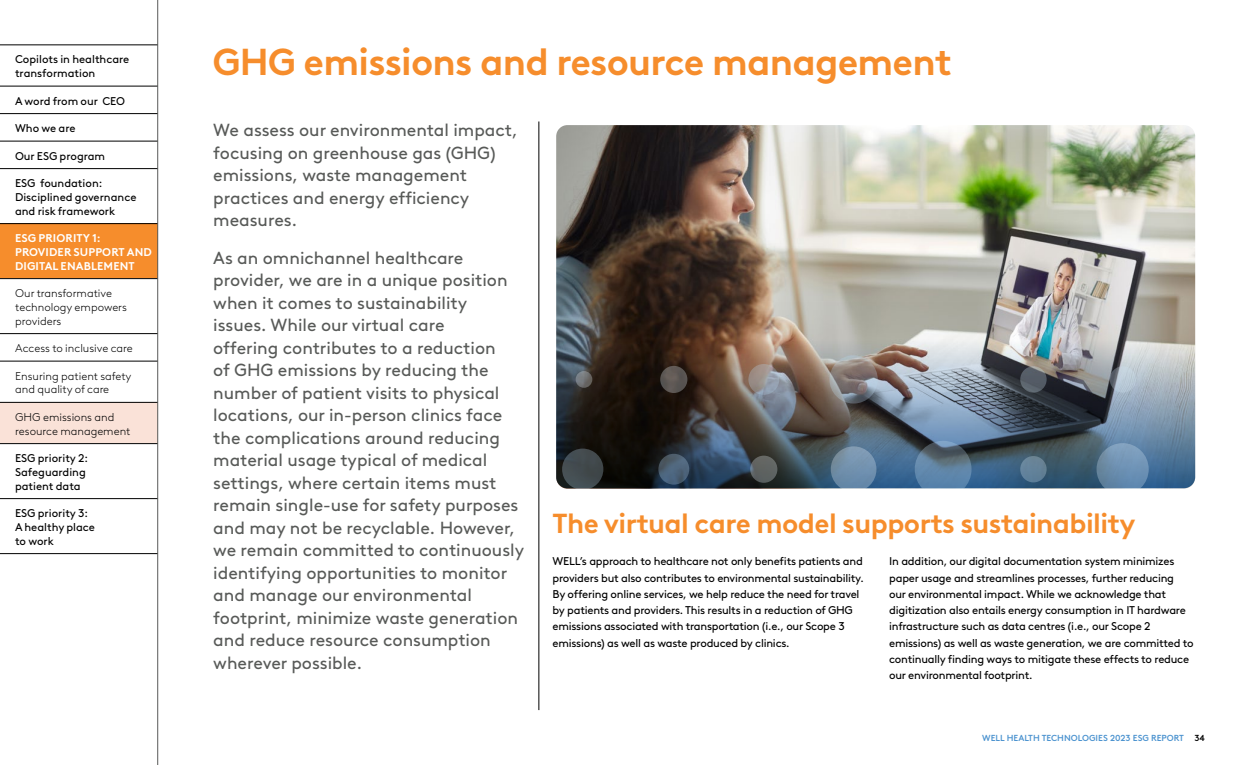
<style>
.page{position:relative;width:1260px;height:765px;background:#fff}
.page>*{position:absolute;margin:0;border:0;box-sizing:border-box;transform-origin:0 0}
.t1{font:700 37.5px "Brown LL";letter-spacing:-.02em;color:#f68d2c}
.t2{font:700 27.5px "Brown LL";letter-spacing:-.02em;color:#f68d2c}
.t3{font:17.5px/22.5px "Brown LL";color:#585a58}
.Body_copy__no_space_before{font:11.25px/16.2px "Brown LL";letter-spacing:-.02em;color:#000}
.Body_copy__no_space_before-2{font:11.25px/13.8px "Brown LL";color:#000}
.t4{font:300 11.25px/13.8px "Brown LL";color:#000}
.t5{font:700 11.25px/13.8px "Brown LL";letter-spacing:.01em;color:#fff}
.t6{font:500 8.75px "Brown LL";color:#4a92cf}
.s1{color:#000}
</style>
<div class="page">
<div style="left:0;top:402px;width:158px;height:41px;background:#fae2d8"></div>
<hr style="left:539px;top:122px;width:1px;height:588px;background:#000">
<img style="left:556px;top:125px;width:639px;height:364px">
<img style="left:556px;top:302px;width:639px;height:186px">
<svg style="left:576px;top:371px;width:16px;height:17px"></svg>
<svg style="left:660px;top:366px;width:27px;height:27px"></svg>
<svg style="left:750px;top:456px;width:27px;height:27px"></svg>
<svg style="left:748px;top:364px;width:31px;height:31px"></svg>
<svg style="left:658px;top:454px;width:31px;height:31px"></svg>
<svg style="left:829px;top:355px;width:49px;height:49px;background:#878384"></svg>
<svg style="left:915px;top:441px;width:57px;height:48px;background:#56738d"></svg>
<svg style="left:930px;top:366px;width:26px;height:27px"></svg>
<svg style="left:1020px;top:366px;width:27px;height:27px"></svg>
<svg style="left:1110px;top:366px;width:26px;height:27px"></svg>
<svg style="left:562px;top:449px;width:41px;height:40px;background:#3b4245"></svg>
<svg style="left:831px;top:446px;width:45px;height:43px;background:#6b89a4"></svg>
<div style="left:1020px;top:456px;width:27px;height:26px;background:#638298;border-radius:50%"></div>
<svg style="left:1097px;top:443px;width:52px;height:46px;background:#698cac"></svg>
<div style="left:0;top:223px;width:158px;height:55px;background:#f68d2c"></div>
<hr style="left:0;top:45px;width:158px;height:1px;background:#000">
<hr style="left:0;top:86px;width:158px;height:1px;background:#000">
<hr style="left:0;top:113px;width:158px;height:1px;background:#000">
<hr style="left:0;top:141px;width:158px;height:1px;background:#000">
<hr style="left:0;top:168px;width:158px;height:1px;background:#000">
<hr style="left:0;top:223px;width:158px;height:1px;background:#000">
<hr style="left:0;top:278px;width:158px;height:1px;background:#000">
<hr style="left:0;top:333px;width:158px;height:1px;background:#000">
<hr style="left:0;top:361px;width:158px;height:1px;background:#000">
<hr style="left:0;top:402px;width:158px;height:1px;background:#000">
<hr style="left:0;top:443px;width:158px;height:1px;background:#000">
<hr style="left:0;top:498px;width:158px;height:1px;background:#000">
<hr style="left:0;top:553px;width:158px;height:1px;background:#000">
<hr style="left:158px;top:0;width:1px;height:765px;background:#585a58">
<p class="Body_copy__no_space_before-2" style="left:15px;top:52px;width:116px">Copilots in healthcare transformation</p>
<p class="Body_copy__no_space_before-2" style="left:15px;top:93px;width:112px">A word from our CEO</p>
<p class="Body_copy__no_space_before" style="left:15px;top:119px;width:62px">Who we are</p>
<p class="Body_copy__no_space_before-2" style="left:15px;top:148px;width:92px">Our ESG program</p>
<p class="Body_copy__no_space_before-2" style="left:15px;top:176px;width:123px">ESG foundation:<br>Disciplined governance and risk framework</p>
<p class="t5" style="left:15px;top:230px;width:138px">ESG PRIORITY 1:<br>PROVIDER SUPPORT AND<br>DIGITAL ENABLEMENT</p>
<p class="t4" style="left:15px;top:286px;width:113px">Our transformative technology empowers providers</p>
<p class="t4" style="left:15px;top:341px;width:119px">Access to inclusive care</p>
<p class="t4" style="left:15px;top:368px;width:118px">Ensuring patient safety and quality of care</p>
<p class="t4" style="left:15px;top:409px;width:117px">GHG emissions and resource management</p>
<p class="Body_copy__no_space_before-2" style="left:15px;top:451px;width:75px">ESG priority 2:<br>Safeguarding patient data</p>
<p class="Body_copy__no_space_before-2" style="left:15px;top:506px;width:82px">ESG priority 3:<br>A healthy place to work</p>
<p class="t1" style="left:212px;top:33px;width:741px">GHG emissions and resource management</p>
<p class="t3" style="left:213px;top:117px;width:306px">We assess our environmental impact, focusing on greenhouse gas (GHG) emissions, waste management practices and energy efficiency measures.</p>
<p class="t3" style="left:213px;top:245px;width:312px">As an omnichannel healthcare provider, we are in a unique position when it comes to sustainability issues. While our virtual care<br>offering contributes to a reduction<br>of GHG emissions by reducing the number of patient visits to physical locations, our in-person clinics face the complications around reducing material usage typical of medical settings, where certain items must remain single-use for safety purposes and may not be recyclable. However, we remain committed to continuously identifying opportunities to monitor and manage our environmental footprint, minimize waste generation and reduce resource consumption wherever possible.</p>
<p class="t2" style="left:553px;top:502px;width:584px">The virtual care model supports sustainability</p>
<p class="Body_copy__no_space_before" style="left:553px;top:552px;width:313px">WELL’s approach to healthcare not only benefits patients and providers but also contributes to environmental sustainability.<br>By offering online services, we help reduce the need for travel by patients and providers. This results in a reduction of GHG emissions associated with transportation (i.e., our Scope 3 emissions) as well as waste produced by clinics.</p>
<p class="Body_copy__no_space_before" style="left:889px;top:552px;width:306px">In addition, our digital documentation system minimizes paper usage and streamlines processes, further reducing our environmental impact. While we acknowledge that digitization also entails energy consumption in IT hardware infrastructure such as data centres (i.e., our Scope 2 emissions) as well as waste generation, we are committed to continually finding ways to mitigate these effects to reduce our environmental footprint.</p>
<p class="t6" style="left:982px;top:731px;width:224px">WELL HEALTH TECHNOLOGIES 2023 ESG REPORT <span class="s1">34</span></p>
</div>
